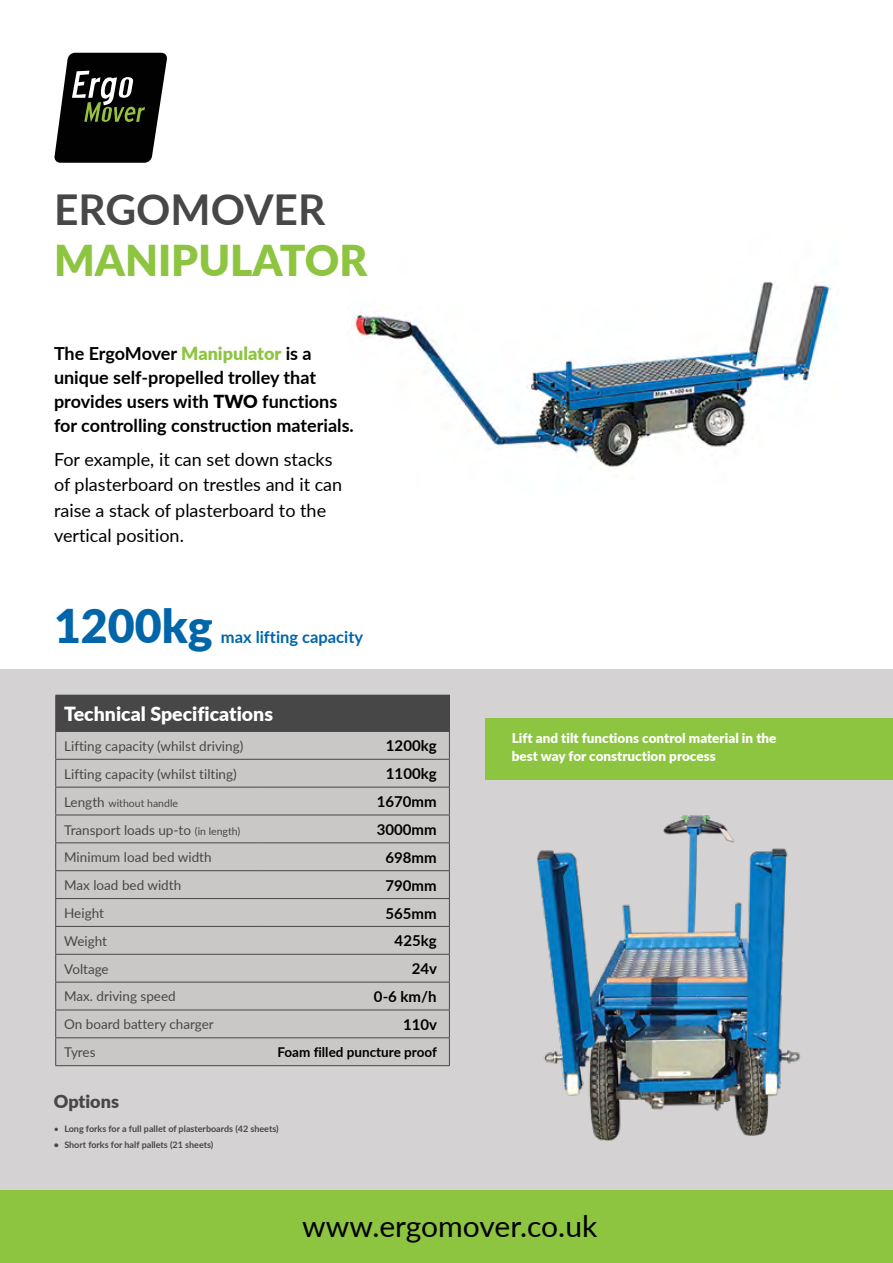
<style>
.page{position:relative;width:893px;height:1263px;background:#fff}
.page>*{position:absolute;margin:0;border:0;box-sizing:border-box;transform-origin:0 0}
.t1{font:900 46.5px "Lato";color:#0065a9}
.t2{font:900 42.45px "Lato";color:#8dc440}
.t3{font:700 42.45px "Lato";color:#474748}
.t4{font:30px "Lato";color:#000}
.t5{font:900 19.5px "Lato";color:#fff}
.t6{font:700 18px/24px "Lato";color:#000}
.t7{font:18px/25.5px "Lato";color:#000}
.t8{font:900 18px "Lato";color:#474748}
.t9{font:700 16.5px "Lato";color:#0065a9}
.t10{font:700 15px "Lato";color:#000}
.t11{font:13.5px "Lato";color:#474748}
.t12{font:900 13.5px/18px "Lato";color:#fff}
.t13{font:700 13.5px "Lato";color:#000}
.t14{font:10.5px "Lato";color:#474748}
.t15{font:700 9px "Lato";color:#474748}
.s1{font-weight:900;color:#8dc440}
.s2{font-weight:900}
.s3{font-size:13.5px}
.s4{font-size:10.5px}
.s5{font-weight:400}
</style>
<div class="page">
<div style="left:0;top:1189px;width:893px;height:74px;background:#8dc440"></div>
<div style="left:0;top:669px;width:893px;height:520px;background:#d4d2d2"></div>
<img style="left:354px;top:281px;width:481px;height:186px">
<div style="left:56px;top:695px;width:393px;height:36px;background:#474748"></div>
<div style="left:56px;top:732px;width:393px;height:333px;background:#cac7c7"></div>
<hr style="left:55px;top:695px;width:1px;height:36px;background:#474748">
<hr style="left:449px;top:695px;width:1px;height:36px;background:#474748">
<hr style="left:55px;top:731px;width:207px;height:1px;background:#474748">
<hr style="left:262px;top:731px;width:188px;height:1px;background:#474748">
<hr style="left:55px;top:759px;width:207px;height:1px;background:#474748">
<hr style="left:262px;top:759px;width:188px;height:1px;background:#474748">
<hr style="left:55px;top:787px;width:207px;height:1px;background:#474748">
<hr style="left:262px;top:787px;width:188px;height:1px;background:#474748">
<hr style="left:55px;top:815px;width:207px;height:1px;background:#474748">
<hr style="left:262px;top:815px;width:188px;height:1px;background:#474748">
<hr style="left:55px;top:842px;width:207px;height:1px;background:#474748">
<hr style="left:262px;top:842px;width:188px;height:1px;background:#474748">
<hr style="left:55px;top:870px;width:207px;height:1px;background:#474748">
<hr style="left:262px;top:870px;width:188px;height:1px;background:#474748">
<hr style="left:55px;top:898px;width:207px;height:1px;background:#474748">
<hr style="left:262px;top:898px;width:188px;height:1px;background:#474748">
<hr style="left:55px;top:926px;width:207px;height:1px;background:#474748">
<hr style="left:262px;top:926px;width:188px;height:1px;background:#474748">
<hr style="left:55px;top:954px;width:207px;height:1px;background:#474748">
<hr style="left:262px;top:954px;width:188px;height:1px;background:#474748">
<hr style="left:55px;top:982px;width:207px;height:1px;background:#474748">
<hr style="left:262px;top:982px;width:188px;height:1px;background:#474748">
<hr style="left:55px;top:1009px;width:207px;height:1px;background:#474748">
<hr style="left:262px;top:1009px;width:188px;height:1px;background:#474748">
<hr style="left:55px;top:1037px;width:207px;height:1px;background:#474748">
<svg style="left:55px;top:732px;width:1px;height:333px"></svg>
<hr style="left:262px;top:1037px;width:188px;height:1px;background:#474748">
<svg style="left:449px;top:732px;width:1px;height:333px"></svg>
<hr style="left:55px;top:1065px;width:207px;height:1px;background:#474748">
<hr style="left:262px;top:1065px;width:188px;height:1px;background:#474748">
<img style="left:537px;top:815px;width:264px;height:326px">
<svg style="left:54px;top:53px;width:113px;height:110px"></svg>
<div style="left:485px;top:718px;width:408px;height:61px;background:#8dc440"></div>
<h2 class="t3" style="left:54px;top:178px;width:273px">ERGOMOVER</h2>
<h2 class="t2" style="left:54px;top:228px;width:315px">MANIPULATOR</h2>
<h3 class="t6" style="left:54px;top:341px;width:301px">The ErgoMover <span class="s1">Manipulator</span> is a unique self-propelled trolley that provides users with <span class="s2">TWO</span> functions for controlling construction materials.</h3>
<h3 class="t7" style="left:54px;top:446px;width:290px">For example, it can set down stacks of plasterboard on trestles and it can raise a stack of plasterboard to the vertical position.</h3>
<h1 class="t1" style="left:54px;top:591px;width:160px">1200kg</h1>
<p class="t9" style="left:221px;top:625px;width:144px">max lifting capacity</p>
<h3 class="t5" style="left:64px;top:699px;width:210px">Technical Specifications</h3>
<p class="t11" style="left:64px;top:736px;width:181px">Lifting capacity (whilst driving)</p>
<p class="t10" style="left:386px;top:735px;width:52px">1200kg</p>
<p class="t11" style="left:64px;top:764px;width:174px">Lifting capacity (whilst tilting)</p>
<p class="t10" style="left:386px;top:763px;width:52px">1100kg</p>
<p class="t14" style="left:64px;top:796px;width:115px"><span class="s3">Length</span> without handle</p>
<p class="t10" style="left:377px;top:791px;width:61px">1670mm</p>
<p class="t11" style="left:64px;top:820px;width:178px">Transport loads up-to <span class="s4">(in length)</span></p>
<p class="t10" style="left:377px;top:818px;width:61px">3000mm</p>
<p class="t11" style="left:64px;top:848px;width:149px">Minimum load bed width</p>
<p class="t10" style="left:385px;top:846px;width:53px">698mm</p>
<p class="t11" style="left:64px;top:875px;width:118px">Max load bed width</p>
<p class="t10" style="left:385px;top:874px;width:53px">790mm</p>
<p class="t11" style="left:64px;top:903px;width:41px">Height</p>
<p class="t10" style="left:385px;top:902px;width:53px">565mm</p>
<p class="t11" style="left:64px;top:931px;width:44px">Weight</p>
<p class="t10" style="left:395px;top:930px;width:44px">425kg</p>
<p class="t11" style="left:64px;top:960px;width:46px">Voltage</p>
<p class="t10" style="left:412px;top:958px;width:27px">24v</p>
<p class="t11" style="left:64px;top:987px;width:113px">Max. driving speed</p>
<p class="t10" style="left:374px;top:985px;width:64px">0-6 km/h</p>
<p class="t11" style="left:64px;top:1015px;width:151px">On board battery charger</p>
<p class="t10" style="left:403px;top:1013px;width:36px">110v</p>
<p class="t11" style="left:64px;top:1042px;width:33px">Tyres</p>
<p class="t13" style="left:277px;top:1042px;width:161px">Foam filled puncture proof</p>
<h3 class="t8" style="left:54px;top:1087px;width:67px">Options</h3>
<p class="t15" style="left:54px;top:1122px;width:226px"><span class="s5">•</span> Long forks for a full pallet of plasterboards (42 sheets)</p>
<p class="t15" style="left:54px;top:1138px;width:161px">• Short forks for half pallets (21 sheets)</p>
<p class="t12" style="left:512px;top:729px;width:266px">Lift and tilt functions control material in the best way for construction process</p>
<h3 class="t4" style="left:302px;top:1204px;width:296px">www.ergomover.co.uk</h3>
</div>
